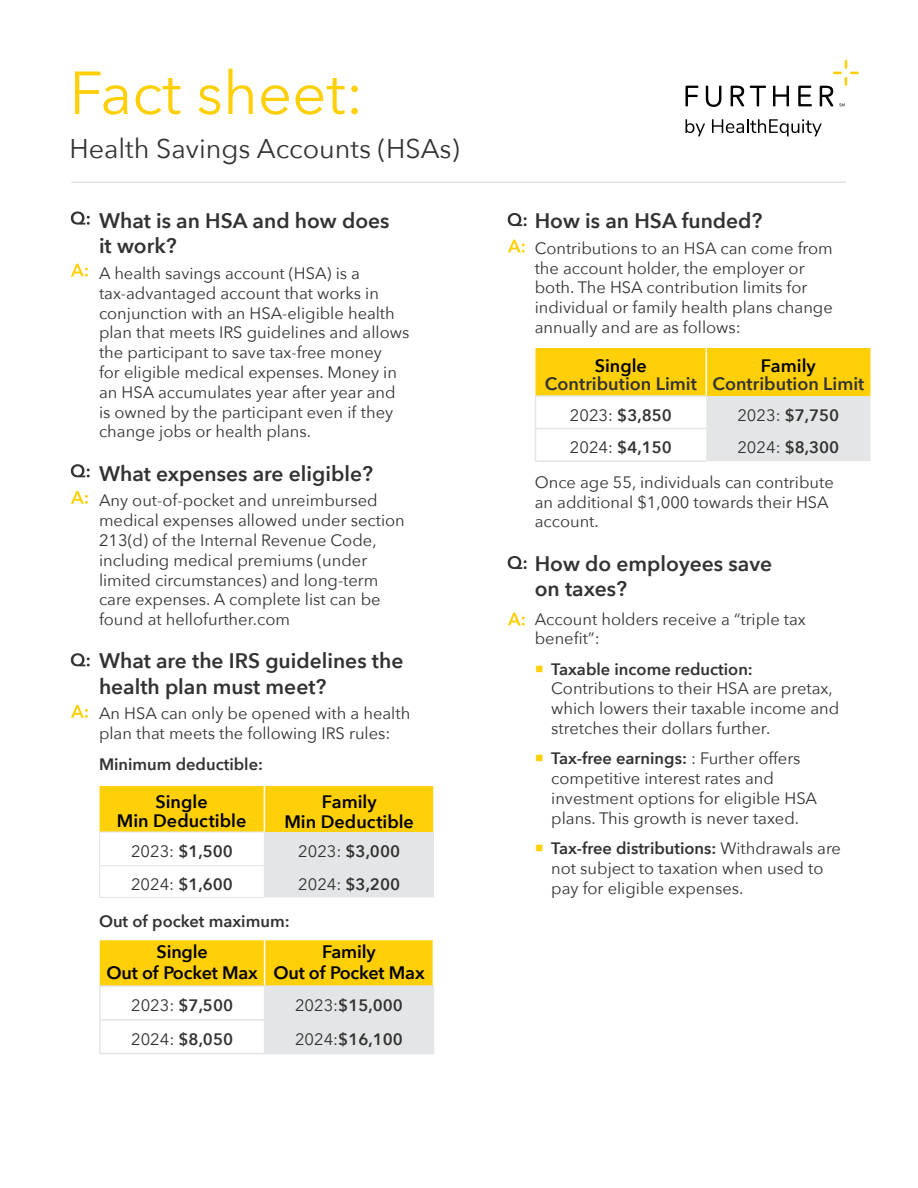
<style>
.page{position:relative;width:918px;height:1188px;background:#fff}
.page>*{position:absolute;margin:0;border:0;box-sizing:border-box;transform-origin:0 0}
.t1{font:60px "Avenir Next";color:#ffcf07}
.t2{font:27px "Avenir Next";color:#323232}
.t3{font:600 21px/25.2px "Avenir Next";color:#323232}
.t4{font:600 18px/21px "Avenir Next";color:#000;text-align:center}
.t5{font:600 18px "Avenir Next";letter-spacing:.005em;color:#323232}
.t6{font:16.5px/19.8px "Avenir Next";color:#323232}
.t7{font:600 16.5px "Avenir Next";color:#323232}
.s1{font-weight:400}
.s2{color:#ffcf07}
.s3{font-weight:600}
</style>
<div class="page">
<svg style="left:100px;top:786px;width:334px;height:111px"></svg>
<hr style="left:264px;top:786px;width:1px;height:45px;background:#fff">
<hr style="left:433px;top:786px;width:2px;height:46px;background:#fff">
<hr style="left:99px;top:831px;width:166px;height:2px;background:#e4e5e6">
<hr style="left:99px;top:833px;width:1px;height:32px;background:#e4e5e6">
<hr style="left:264px;top:833px;width:1px;height:32px;background:#e4e5e6">
<hr style="left:99px;top:865px;width:166px;height:1px;background:#e4e5e6">
<hr style="left:99px;top:866px;width:1px;height:31px;background:#e4e5e6">
<hr style="left:264px;top:866px;width:1px;height:31px;background:#e4e5e6">
<hr style="left:99px;top:897px;width:166px;height:1px;background:#e4e5e6">
<svg style="left:100px;top:940px;width:333px;height:113px"></svg>
<hr style="left:99px;top:985px;width:166px;height:2px;background:#e4e5e6">
<hr style="left:99px;top:987px;width:1px;height:32px;background:#e4e5e6">
<hr style="left:99px;top:1019px;width:166px;height:2px;background:#e4e5e6">
<hr style="left:99px;top:1021px;width:1px;height:32px;background:#e4e5e6">
<hr style="left:99px;top:1053px;width:166px;height:1px;background:#e4e5e6">
<hr style="left:264px;top:940px;width:1px;height:45px;background:#fff">
<hr style="left:265px;top:985px;width:169px;height:2px;background:#e4e5e6">
<hr style="left:264px;top:987px;width:1px;height:32px;background:#e4e5e6">
<hr style="left:433px;top:987px;width:1px;height:32px;background:#e4e5e6">
<hr style="left:265px;top:1019px;width:169px;height:2px;background:#e4e5e6">
<hr style="left:264px;top:1021px;width:1px;height:32px;background:#e4e5e6">
<hr style="left:433px;top:1021px;width:1px;height:32px;background:#e4e5e6">
<hr style="left:265px;top:1053px;width:169px;height:1px;background:#e4e5e6">
<svg style="left:536px;top:348px;width:334px;height:113px"></svg>
<hr style="left:706px;top:348px;width:1px;height:47px;background:#fff">
<hr style="left:535px;top:395px;width:172px;height:2px;background:#e4e5e6">
<hr style="left:535px;top:397px;width:1px;height:31px;background:#e4e5e6">
<hr style="left:535px;top:428px;width:171px;height:1px;background:#e4e5e6">
<hr style="left:535px;top:429px;width:1px;height:31px;background:#e4e5e6">
<hr style="left:535px;top:460px;width:171px;height:2px;background:#e4e5e6">
<svg style="left:71px;top:264px;width:17px;height:13px"></svg>
<svg style="left:508px;top:613px;width:17px;height:13px"></svg>
<svg style="left:71px;top:491px;width:17px;height:13px"></svg>
<svg style="left:508px;top:240px;width:17px;height:13px"></svg>
<svg style="left:71px;top:705px;width:17px;height:13px"></svg>
<svg style="left:71px;top:211px;width:19px;height:14px"></svg>
<svg style="left:508px;top:556px;width:19px;height:13px"></svg>
<svg style="left:71px;top:464px;width:19px;height:13px"></svg>
<svg style="left:508px;top:213px;width:19px;height:13px"></svg>
<svg style="left:71px;top:653px;width:19px;height:13px"></svg>
<hr style="left:71px;top:182px;width:775px;height:1px;background:#e1e1e1">
<svg style="left:686px;top:119px;width:19px;height:17px"></svg>
<svg style="left:712px;top:119px;width:110px;height:17px"></svg>
<svg style="left:686px;top:86px;width:12px;height:20px"></svg>
<svg style="left:706px;top:86px;width:15px;height:21px"></svg>
<svg style="left:731px;top:60px;width:128px;height:46px"></svg>
<p class="t1" style="left:69px;top:42px;width:296px">Fact sheet:</p>
<p class="t2" style="left:69px;top:125px;width:392px">Health Savings Accounts (HSAs)</p>
<p class="t3" style="left:99px;top:208px;width:292px">What is an HSA and how does it work?</p>
<p class="t6" style="left:99px;top:263px;width:312px">A health savings account (HSA) is a tax-advantaged account that works in conjunction with an HSA-eligible health plan that meets IRS guidelines and allows the participant to save tax-free money<br>for eligible medical expenses. Money in an HSA accumulates year after year and is owned by the participant even if they change jobs or health plans.</p>
<p class="t3" style="left:99px;top:460px;width:275px">What expenses are eligible?</p>
<p class="t6" style="left:99px;top:490px;width:307px">Any out-of-pocket and unreimbursed medical expenses allowed under section 213(d) of the Internal Revenue Code, including medical premiums (under limited circumstances) and long-term care expenses. A complete list can be found at hellofurther.com</p>
<p class="t3" style="left:99px;top:648px;width:306px">What are the IRS guidelines the health plan must meet?</p>
<p class="t6" style="left:99px;top:703px;width:313px">An HSA can only be opened with a health plan that meets the following IRS rules:</p>
<p class="t7" style="left:99px;top:750px;width:166px">Minimum deductible:</p>
<p class="t4" style="left:156px;top:791px;width:54px">Single</p>
<p class="t4" style="left:117px;top:810px;width:131px">Min Deductible</p>
<p class="t4" style="left:322px;top:791px;width:56px">Family</p>
<p class="t4" style="left:284px;top:811px;width:131px">Min Deductible</p>
<p class="t7" style="left:131px;top:837px;width:103px"><span class="s1">2023:</span> $1,500</p>
<p class="t7" style="left:298px;top:837px;width:103px"><span class="s1">2023:</span> $3,000</p>
<p class="t7" style="left:131px;top:870px;width:103px"><span class="s1">2024:</span> $1,600</p>
<p class="t7" style="left:298px;top:870px;width:103px"><span class="s1">2024:</span> $3,200</p>
<p class="t7" style="left:99px;top:907px;width:192px">Out of pocket maximum:</p>
<p class="t4" style="left:107px;top:941px;width:153px">Single<br>Out of Pocket Max</p>
<p class="t4" style="left:273px;top:941px;width:153px">Family<br>Out of Pocket Max</p>
<p class="t7" style="left:131px;top:991px;width:103px"><span class="s1">2023:</span> $7,500</p>
<p class="t7" style="left:295px;top:991px;width:109px"><span class="s1">2023:</span>$15,000</p>
<p class="t7" style="left:131px;top:1025px;width:103px"><span class="s1">2024:</span> $8,050</p>
<p class="t7" style="left:295px;top:1025px;width:109px"><span class="s1">2024:</span>$16,100</p>
<p class="t3" style="left:535px;top:208px;width:229px">How is an HSA funded?</p>
<p class="t6" style="left:535px;top:237px;width:300px">Contributions to an HSA can come from the account holder, the employer or both. The HSA contribution limits for individual or family health plans change annually and are as follows:</p>
<p class="t4" style="left:595px;top:355px;width:54px">Single</p>
<p class="t5" style="left:545px;top:368px;width:154px">Contribution Limit</p>
<p class="t4" style="left:761px;top:355px;width:56px">Family</p>
<p class="t5" style="left:712px;top:368px;width:154px">Contribution Limit</p>
<p class="t7" style="left:570px;top:401px;width:103px"><span class="s1">2023:</span> $3,850</p>
<p class="t7" style="left:737px;top:401px;width:103px"><span class="s1">2023:</span> $7,750</p>
<p class="t7" style="left:570px;top:433px;width:103px"><span class="s1">2024:</span> $4,150</p>
<p class="t7" style="left:737px;top:433px;width:103px"><span class="s1">2024:</span> $8,300</p>
<p class="t6" style="left:535px;top:471px;width:301px">Once age 55, individuals can contribute an additional $1,000 towards their HSA account.</p>
<p class="t3" style="left:535px;top:550px;width:239px">How do employees save on taxes?</p>
<p class="t6" style="left:535px;top:608px;width:273px">Account holders receive a “triple tax benefit”:</p>
<p class="t6" style="left:551px;top:658px;width:290px;text-indent:-16px"><span class="s2">○</span> <span class="s3">Taxable income reduction:<br></span>Contributions to their HSA are pretax, which lowers their taxable income and stretches their dollars further.</p>
<p class="t6" style="left:551px;top:748px;width:267px;text-indent:-16px"><span class="s2">○</span> <span class="s3">Tax-free earnings:</span> : Further offers competitive interest rates and investment options for eligible HSA plans. This growth is never taxed.</p>
<p class="t6" style="left:551px;top:838px;width:291px;text-indent:-16px"><span class="s2">○</span> <span class="s3">Tax-free distributions:</span> Withdrawals are not subject to taxation when used to pay for eligible expenses.</p>
</div>
